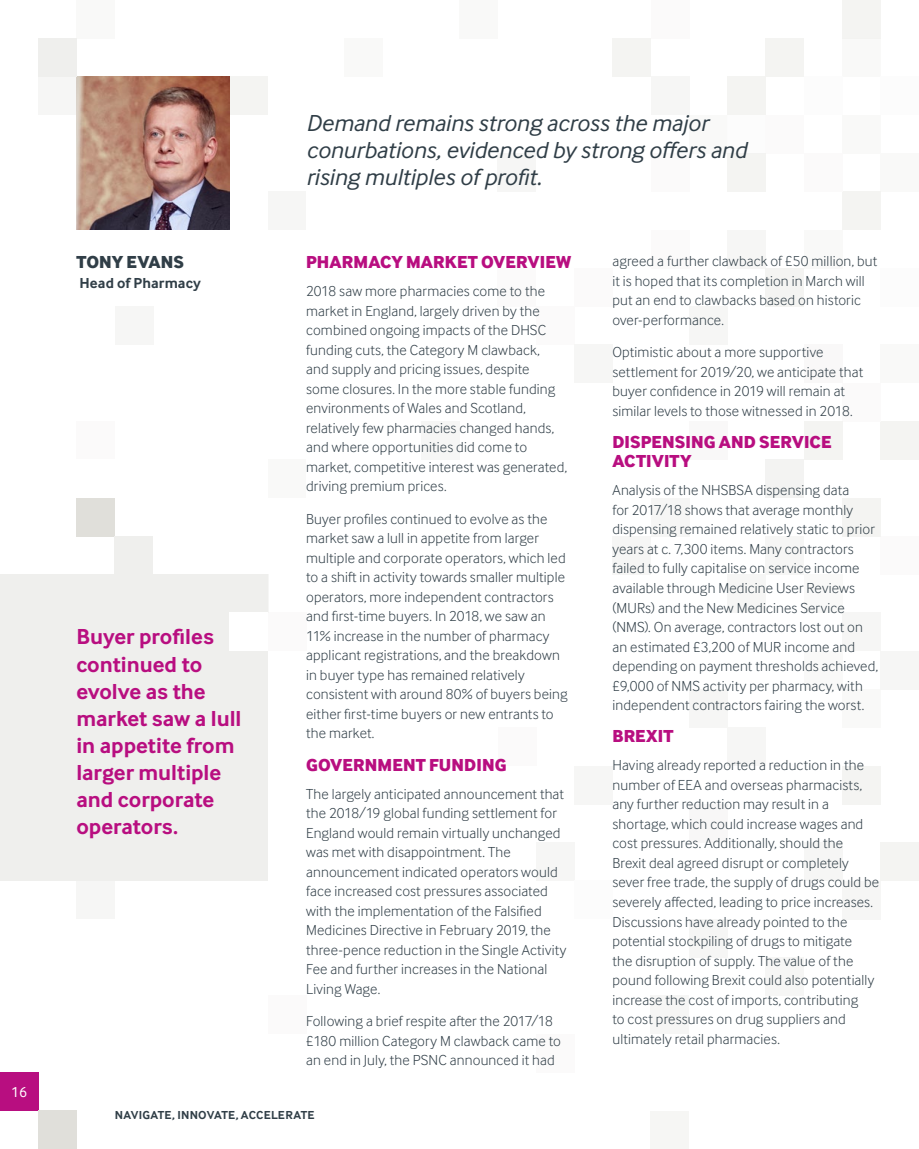
<style>
.page{position:relative;width:919px;height:1149px;background:#fff}
.page>*{position:absolute;margin:0;border:0;box-sizing:border-box;transform-origin:0 0}
.t1{font:italic 24px/27px "Inter Face";letter-spacing:-.005em;color:#303e47}
.t2{font:700 22.5px/27px "Inter Face";color:#b80e80}
.t3{font:800 18px/19.5px "Inter Face";letter-spacing:.01em;color:#b80e80}
.t4{font:800 18px "Inter Face";letter-spacing:.005em;color:#303e47}
.t5{font:300 15px/19.5px "Inter Face";letter-spacing:.01em;color:#303e47}
.t6{font:700 15px "Inter Face";letter-spacing:.005em;color:#303e47}
.t7{font:15px "Inter Face";color:#fff}
.t8{font:700 12px "Inter Face";letter-spacing:.02em;color:#303e47}
</style>
<div class="page">
<div style="left:0;top:1071px;width:38px;height:39px;background:#b80e80"></div>
<div style="left:38px;top:1110px;width:39px;height:38px;background:#e0dfda"></div>
<div style="left:804px;top:230px;width:38px;height:38px;background:#f9f9f8"></div>
<div style="left:689px;top:115px;width:38px;height:38px;background:#f9f9f8"></div>
<div style="left:344px;top:38px;width:39px;height:39px;background:#f9f9f8"></div>
<div style="left:459px;top:0;width:38px;height:38px;background:#f9f9f8"></div>
<div style="left:842px;top:115px;width:38px;height:38px;background:#f9f9f8"></div>
<div style="left:880px;top:153px;width:38px;height:38px;background:#f9f9f8"></div>
<div style="left:268px;top:191px;width:38px;height:39px;background:#f6f6f4"></div>
<div style="left:842px;top:191px;width:38px;height:39px;background:#f3f3f1"></div>
<div style="left:727px;top:77px;width:38px;height:38px;background:#f3f3f1"></div>
<div style="left:230px;top:77px;width:38px;height:38px;background:#f3f3f1"></div>
<div style="left:842px;top:38px;width:38px;height:39px;background:#f9f9f8"></div>
<div style="left:536px;top:842px;width:38px;height:38px;background:#f6f6f4"></div>
<div style="left:765px;top:38px;width:39px;height:39px;background:#f3f3f1"></div>
<div style="left:689px;top:689px;width:38px;height:38px;background:#f6f6f4"></div>
<div style="left:497px;top:153px;width:39px;height:38px;background:#f6f6f4"></div>
<div style="left:268px;top:612px;width:38px;height:39px;background:#fbfafa"></div>
<div style="left:268px;top:995px;width:38px;height:38px;background:#fbfafa"></div>
<div style="left:77px;top:0;width:38px;height:38px;background:#f9f9f8"></div>
<div style="left:497px;top:268px;width:39px;height:38px;background:#fbfafa"></div>
<div style="left:650px;top:0;width:39px;height:38px;background:#fbfafa"></div>
<div style="left:650px;top:153px;width:39px;height:38px;background:#fbfafa"></div>
<div style="left:536px;top:306px;width:38px;height:38px;background:#fbfafa"></div>
<div style="left:650px;top:230px;width:39px;height:38px;background:#fbfafa"></div>
<div style="left:804px;top:153px;width:38px;height:38px;background:#fbfafa"></div>
<div style="left:765px;top:115px;width:39px;height:38px;background:#fbfafa"></div>
<div style="left:498px;top:727px;width:38px;height:38px;background:#fbfafa"></div>
<div style="left:574px;top:268px;width:38px;height:38px;background:#fbfafa"></div>
<div style="left:77px;top:421px;width:38px;height:38px;background:#fbfafa"></div>
<div style="left:268px;top:459px;width:38px;height:38px;background:#f9f9f8"></div>
<div style="left:536px;top:1033px;width:38px;height:38px;background:#fbfafa"></div>
<div style="left:77px;top:880px;width:38px;height:38px;background:#f6f6f4"></div>
<div style="left:115px;top:306px;width:38px;height:38px;background:#f6f6f4"></div>
<div style="left:38px;top:77px;width:39px;height:38px;background:#f6f6f4"></div>
<div style="left:421px;top:421px;width:38px;height:38px;background:#f6f6f4"></div>
<div style="left:574px;top:344px;width:38px;height:39px;background:#f6f6f4"></div>
<div style="left:689px;top:306px;width:38px;height:38px;background:#f6f6f4"></div>
<div style="left:727px;top:230px;width:38px;height:38px;background:#f6f6f4"></div>
<div style="left:650px;top:77px;width:39px;height:38px;background:#f6f6f4"></div>
<div style="left:880px;top:344px;width:38px;height:39px;background:#f9f9f8"></div>
<div style="left:842px;top:0;width:38px;height:38px;background:#f3f3f1"></div>
<div style="left:765px;top:268px;width:39px;height:38px;background:#f3f3f1"></div>
<div style="left:727px;top:153px;width:38px;height:38px;background:#f3f3f1"></div>
<div style="left:612px;top:38px;width:38px;height:39px;background:#f3f3f1"></div>
<div style="left:880px;top:421px;width:38px;height:38px;background:#f3f3f1"></div>
<div style="left:689px;top:421px;width:38px;height:38px;background:#fbfafa"></div>
<div style="left:842px;top:383px;width:38px;height:38px;background:#fbfafa"></div>
<div style="left:804px;top:344px;width:38px;height:39px;background:#fbfafa"></div>
<div style="left:765px;top:459px;width:39px;height:38px;background:#f3f3f1"></div>
<div style="left:804px;top:574px;width:38px;height:39px;background:#f9f9f8"></div>
<div style="left:574px;top:765px;width:39px;height:39px;background:#f6f6f4"></div>
<div style="left:727px;top:727px;width:38px;height:38px;background:#f6f6f4"></div>
<div style="left:842px;top:689px;width:38px;height:38px;background:#f9f9f8"></div>
<div style="left:727px;top:574px;width:38px;height:38px;background:#f6f6f4"></div>
<div style="left:651px;top:497px;width:38px;height:39px;background:#f6f6f4"></div>
<div style="left:880px;top:842px;width:38px;height:38px;background:#f3f3f1"></div>
<div style="left:650px;top:995px;width:39px;height:38px;background:#f6f6f4"></div>
<div style="left:689px;top:918px;width:38px;height:39px;background:#f6f6f4"></div>
<div style="left:842px;top:880px;width:38px;height:38px;background:#f6f6f4"></div>
<div style="left:804px;top:842px;width:38px;height:38px;background:#f6f6f4"></div>
<div style="left:880px;top:536px;width:38px;height:38px;background:#fbfafa"></div>
<div style="left:842px;top:498px;width:38px;height:38px;background:#f3f3f1"></div>
<div style="left:765px;top:957px;width:39px;height:38px;background:#f6f6f4"></div>
<div style="left:804px;top:651px;width:38px;height:38px;background:#f9f9f8"></div>
<div style="left:765px;top:536px;width:39px;height:38px;background:#f6f6f4"></div>
<div style="left:842px;top:612px;width:38px;height:39px;background:#f6f6f4"></div>
<div style="left:880px;top:651px;width:38px;height:38px;background:#f6f6f4"></div>
<div style="left:689px;top:804px;width:38px;height:38px;background:#fbfafa"></div>
<div style="left:842px;top:765px;width:38px;height:39px;background:#f3f3f1"></div>
<div style="left:612px;top:536px;width:39px;height:38px;background:#f6f6f4"></div>
<div style="left:804px;top:421px;width:38px;height:38px;background:#f3f3f1"></div>
<div style="left:76px;top:497px;width:39px;height:39px;background:#e0dfda"></div>
<div style="left:115px;top:536px;width:38px;height:38px;background:#efefed"></div>
<div style="left:650px;top:1111px;width:39px;height:37px;background:#f6f6f4"></div>
<img style="left:76px;top:77px;width:153px;height:153px">
<div style="left:0;top:574px;width:268px;height:306px;background:#efefed"></div>
<div style="left:230px;top:612px;width:38px;height:39px;background:#fff"></div>
<div style="left:38px;top:38px;width:38px;height:39px;background:#efefed"></div>
<p class="t7" style="left:11px;top:1082px;width:18px">16</p>
<p class="t4" style="left:76px;top:251px;width:109px">TONY EVANS</p>
<p class="t6" style="left:79px;top:274px;width:123px">Head of Pharmacy</p>
<h2 class="t2" style="left:76px;top:623px;width:166px">Buyer profiles continued to evolve as the market saw a lull in appetite from larger multiple and corporate operators.</h2>
<h1 class="t1" style="left:306px;top:109px;width:442px">Demand remains strong across the major conurbations, evidenced by strong offers and rising multiples of profit.</h1>
<p class="t3" style="left:306px;top:252px;width:266px">PHARMACY MARKET OVERVIEW</p>
<p class="t5" style="left:306px;top:281px;width:262px">2018 saw more pharmacies come to the market in England, largely driven by the combined ongoing impacts of the DHSC funding cuts, the Category M clawback,<br>and supply and pricing issues, despite<br>some closures. In the more stable funding environments of Wales and Scotland, relatively few pharmacies changed hands, and where opportunities did come to market, competitive interest was generated, driving premium prices.</p>
<p class="t5" style="left:306px;top:508px;width:263px">Buyer profiles continued to evolve as the market saw a lull in appetite from larger multiple and corporate operators, which led to a shift in activity towards smaller multiple operators, more independent contractors and first-time buyers. In 2018, we saw an 11% increase in the number of pharmacy applicant registrations, and the breakdown in buyer type has remained relatively consistent with around 80% of buyers being either first-time buyers or new entrants to the market.</p>
<p class="t3" style="left:306px;top:754px;width:202px">GOVERNMENT FUNDING</p>
<p class="t5" style="left:306px;top:783px;width:262px">The largely anticipated announcement that the 2018/19 global funding settlement for England would remain virtually unchanged was met with disappointment. The announcement indicated operators would face increased cost pressures associated with the implementation of the Falsified Medicines Directive in February 2019, the three-pence reduction in the Single Activity Fee and further increases in the National Living Wage.</p>
<p class="t5" style="left:306px;top:1010px;width:256px">Following a brief respite after the 2017/18 £180 million Category M clawback came to an end in July, the PSNC announced it had</p>
<p class="t5" style="left:612px;top:251px;width:266px">agreed a further clawback of £50 million, but it is hoped that its completion in March will put an end to clawbacks based on historic over-performance.</p>
<p class="t5" style="left:612px;top:342px;width:252px">Optimistic about a more supportive settlement for 2019/20, we anticipate that buyer confidence in 2019 will remain at similar levels to those witnessed in 2018.</p>
<p class="t3" style="left:612px;top:431px;width:221px">DISPENSING AND SERVICE<br>ACTIVITY</p>
<p class="t5" style="left:612px;top:480px;width:267px">Analysis of the NHSBSA dispensing data<br>for 2017/18 shows that average monthly dispensing remained relatively static to prior years at c. 7,300 items. Many contractors failed to fully capitalise on service income available through Medicine User Reviews (MURs) and the New Medicines Service (NMS). On average, contractors lost out on an estimated £3,200 of MUR income and depending on payment thresholds achieved, £9,000 of NMS activity per pharmacy, with independent contractors fairing the worst.</p>
<p class="t3" style="left:612px;top:726px;width:62px">BREXIT</p>
<p class="t5" style="left:612px;top:755px;width:268px">Having already reported a reduction in the number of EEA and overseas pharmacists, any further reduction may result in a shortage, which could increase wages and cost pressures. Additionally, should the Brexit deal agreed disrupt or completely sever free trade, the supply of drugs could be severely affected, leading to price increases.<br>Discussions have already pointed to the potential stockpiling of drugs to mitigate<br>the disruption of supply. The value of the pound following Brexit could also potentially increase the cost of imports, contributing<br>to cost pressures on drug suppliers and ultimately retail pharmacies.</p>
<p class="t8" style="left:115px;top:1107px;width:201px">NAVIGATE, INNOVATE, ACCELERATE</p>
</div>
